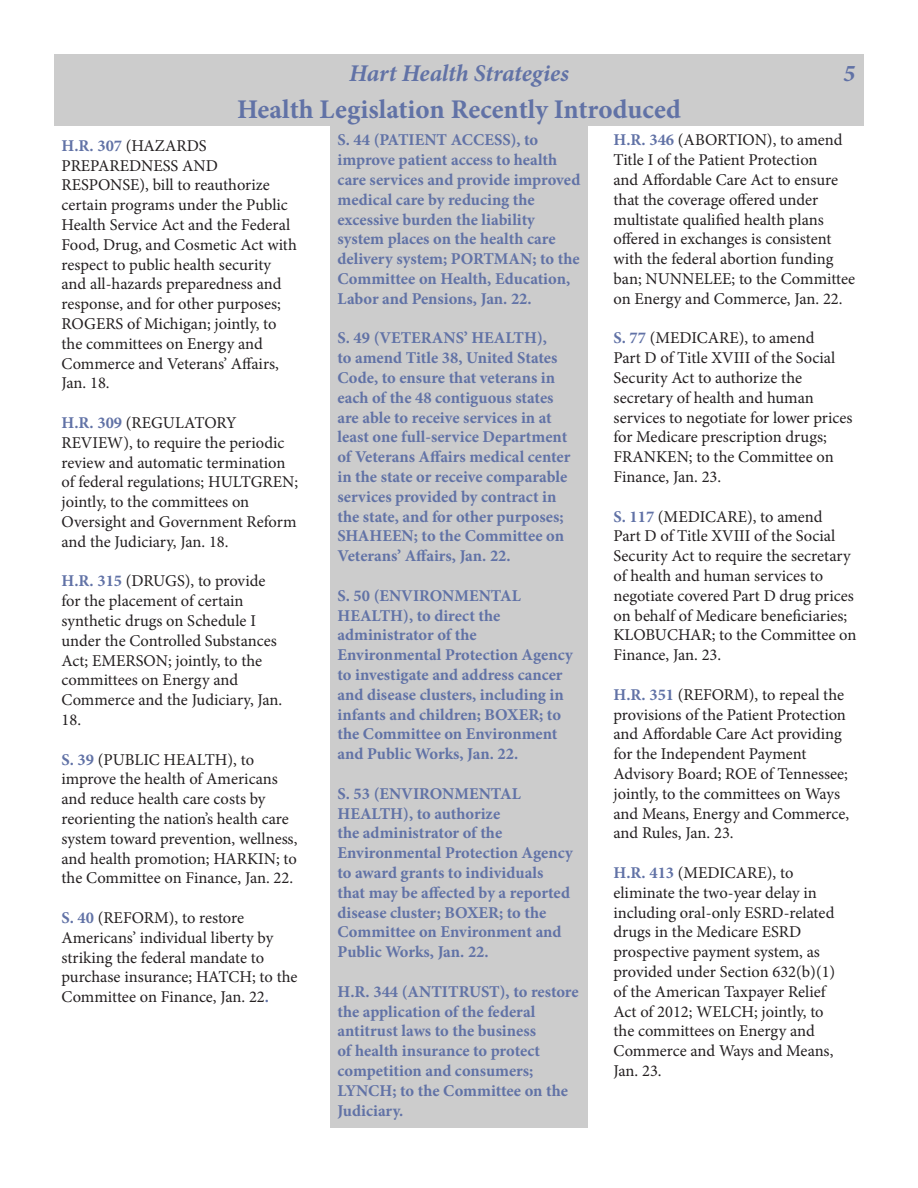
<style>
.page{position:relative;width:918px;height:1188px;background:#fff}
.page>*{position:absolute;margin:0;border:0;box-sizing:border-box;transform-origin:0 0}
.t1{font:700 27px "Minion Pro";color:#6172a6}
.t2{font:italic 700 24px "Minion Pro";letter-spacing:-.005em;color:#6172a6}
.t3{font:16.5px/19.8px "Minion Pro";color:#231f20}
.t4{font:700 16.5px/19.8px "Minion Pro";color:#6172a6}
.s1{font-weight:700;color:#6172a6}
</style>
<div class="page">
<div style="left:330px;top:122px;width:258px;height:1006px;background:#ccc"></div>
<div style="left:54px;top:54px;width:810px;height:36px;background:#ccc"></div>
<div style="left:54px;top:90px;width:810px;height:36px;background:#ccc"></div>
<p class="t2" style="left:349px;top:56px;width:221px">Hart Health Strategies</p>
<p class="t2" style="left:844px;top:56px;width:13px">5</p>
<p class="t1" style="left:237px;top:90px;width:445px">Health Legislation Recently Introduced</p>
<p class="t3" style="left:62px;top:136px;width:237px"><span class="s1">H.R. 307</span> (HAZARDS<br>PREPAREDNESS AND<br>RESPONSE), bill to reauthorize certain programs under the Public<br>Health Service Act and the Federal<br>Food, Drug, and Cosmetic Act with respect to public health security and all-hazards preparedness and response, and for other purposes;<br>ROGERS of Michigan; jointly, to the committees on Energy and<br>Commerce and Veterans’ Affairs,<br>Jan. 18.</p>
<p class="t3" style="left:62px;top:413px;width:238px"><span class="s1">H.R. 309</span> (REGULATORY<br>REVIEW), to require the periodic review and automatic termination of federal regulations; HULTGREN; jointly, to the committees on<br>Oversight and Government Reform and the Judiciary, Jan. 18.</p>
<p class="t3" style="left:62px;top:571px;width:222px"><span class="s1">H.R. 315</span> (DRUGS), to provide for the placement of certain synthetic drugs on Schedule I under the Controlled Substances<br>Act; EMERSON; jointly, to the committees on Energy and<br>Commerce and the Judiciary, Jan.<br>18.</p>
<p class="t3" style="left:62px;top:750px;width:237px"><span class="s1">S. 39</span> (PUBLIC HEALTH), to improve the health of Americans and reduce health care costs by reorienting the nation’s health care system toward prevention, wellness, and health promotion; HARKIN; to the Committee on Finance, Jan. 22.</p>
<p class="t3" style="left:62px;top:908px;width:238px"><span class="s1">S. 40</span> (REFORM), to restore<br>Americans’ individual liberty by striking the federal mandate to purchase insurance; HATCH; to the<br>Committee on Finance, Jan. 22<span class="s1">.</span></p>
<p class="t4" style="left:338px;top:130px;width:244px">S. 44 (PATIENT ACCESS), to improve patient access to health care services and provide improved medical care by reducing the excessive burden the liability system places on the health care delivery system; PORTMAN; to the<br>Committee on Health, Education,<br>Labor and Pensions, Jan. 22.</p>
<p class="t4" style="left:338px;top:328px;width:234px">S. 49 (VETERANS’ HEALTH),<br>to amend Title 38, United States<br>Code, to ensure that veterans in each of the 48 contiguous states are able to receive services in at least one full-service Department of Veterans Affairs medical center in the state or receive comparable services provided by contract in the state, and for other purposes;<br>SHAHEEN; to the Committee on<br>Veterans’ Affairs, Jan. 22.</p>
<p class="t4" style="left:338px;top:586px;width:237px">S. 50 (ENVIRONMENTAL<br>HEALTH), to direct the administrator of the<br>Environmental Protection Agency to investigate and address cancer and disease clusters, including in infants and children; BOXER; to the Committee on Environment and Public Works, Jan. 22.</p>
<p class="t4" style="left:338px;top:784px;width:237px">S. 53 (ENVIRONMENTAL<br>HEALTH), to authorize<br>the administrator of the<br>Environmental Protection Agency to award grants to individuals that may be affected by a reported disease cluster; BOXER; to the<br>Committee on Environment and<br>Public Works, Jan. 22.</p>
<p class="t4" style="left:338px;top:982px;width:243px">H.R. 344 (ANTITRUST), to restore the application of the federal antitrust laws to the business<br>of health insurance to protect competition and consumers;<br>LYNCH; to the Committee on the<br>Judiciary.</p>
<p class="t3" style="left:614px;top:130px;width:243px"><span class="s1">H.R. 346</span> (ABORTION), to amend<br>Title I of the Patient Protection<br>and Affordable Care Act to ensure that the coverage offered under multistate qualified health plans offered in exchanges is consistent with the federal abortion funding ban; NUNNELEE; to the Committee on Energy and Commerce, Jan. 22.</p>
<p class="t3" style="left:614px;top:328px;width:241px"><span class="s1">S. 77</span> (MEDICARE), to amend<br>Part D of Title XVIII of the Social<br>Security Act to authorize the secretary of health and human services to negotiate for lower prices for Medicare prescription drugs;<br>FRANKEN; to the Committee on<br>Finance, Jan. 23.</p>
<p class="t3" style="left:614px;top:507px;width:244px"><span class="s1">S. 117</span> (MEDICARE), to amend<br>Part D of Title XVIII of the Social<br>Security Act to require the secretary of health and human services to negotiate covered Part D drug prices on behalf of Medicare beneficiaries;<br>KLOBUCHAR; to the Committee on<br>Finance, Jan. 23.</p>
<p class="t3" style="left:614px;top:685px;width:237px"><span class="s1">H.R. 351</span> (REFORM), to repeal the provisions of the Patient Protection and Affordable Care Act providing for the Independent Payment<br>Advisory Board; ROE of Tennessee; jointly, to the committees on Ways and Means, Energy and Commerce, and Rules, Jan. 23.</p>
<p class="t3" style="left:614px;top:863px;width:223px"><span class="s1">H.R. 413</span> (MEDICARE), to eliminate the two-year delay in including oral-only ESRD-related drugs in the Medicare ESRD prospective payment system, as provided under Section 632(b)(1) of the American Taxpayer Relief<br>Act of 2012; WELCH; jointly, to the committees on Energy and<br>Commerce and Ways and Means,<br>Jan. 23.</p>
</div>
